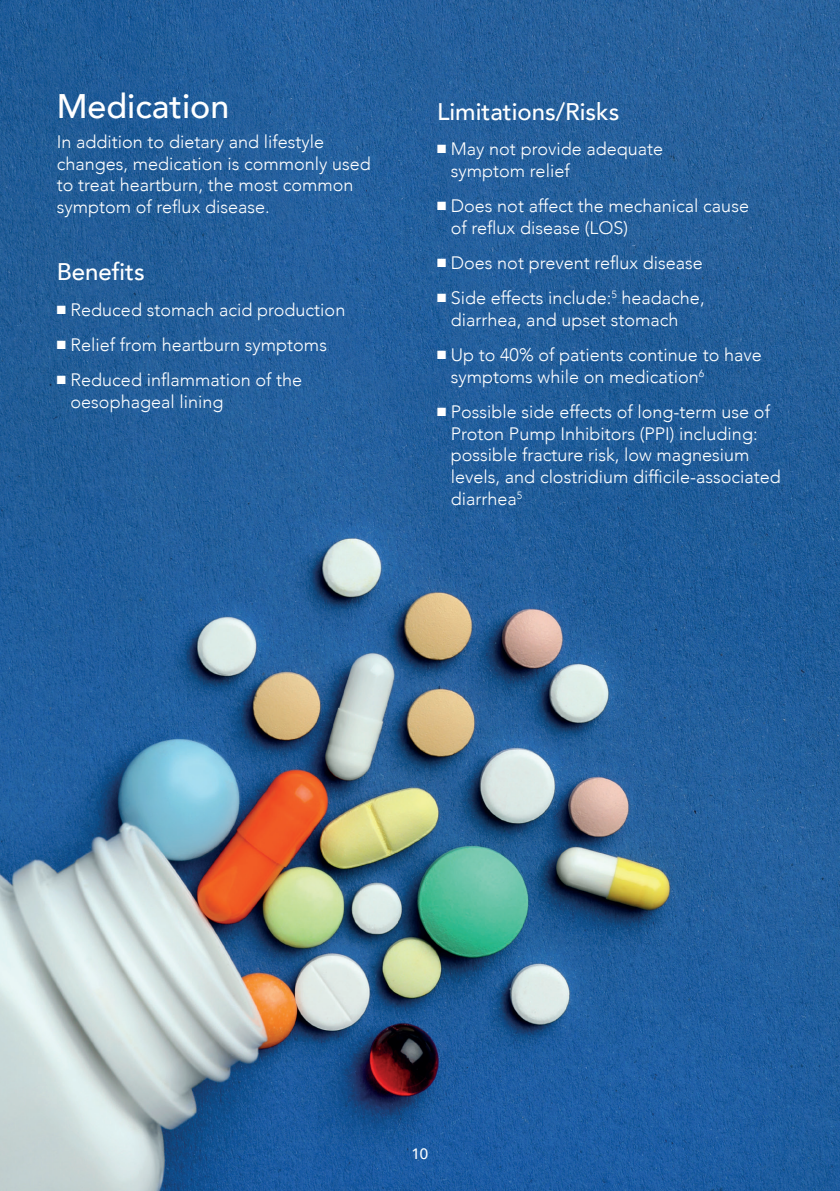
<style>
.page{position:relative;width:840px;height:1191px;background:#fff}
.page>*{position:absolute;margin:0;border:0;box-sizing:border-box;transform-origin:0 0}
.t1{font:500 34px "Avenir";color:#fff}
.t2{font:500 24px "Avenir";color:#fff}
.t3{font:300 18px/21.6px "Avenir";color:#fff}
.t4{font:500 15px "Avenir";color:#fff}
</style>
<div class="page">
<img style="left:0;top:0;width:839px;height:1191px">
<h1 class="t1" style="left:57px;top:77px;width:174px">Medication</h1>
<p class="t3" style="left:57px;top:131px;width:315px">In addition to dietary and lifestyle changes, medication is commonly used to treat heartburn, the most common symptom of reflux disease.</p>
<h2 class="t2" style="left:57px;top:251px;width:90px">Benefits</h2>
<p class="t3" style="left:57px;top:298px;width:290px">■ Reduced stomach acid production</p>
<p class="t3" style="left:57px;top:334px;width:271px">■ Relief from heartburn symptoms</p>
<p class="t3" style="left:71px;top:369px;width:233px;text-indent:-14px">■ Reduced inflammation of the oesophageal lining</p>
<h2 class="t2" style="left:437px;top:90px;width:184px">Limitations/Risks</h2>
<p class="t3" style="left:450px;top:138px;width:214px;text-indent:-14px">■ May not provide adequate symptom relief</p>
<p class="t3" style="left:450px;top:195px;width:299px;text-indent:-14px">■ Does not affect the mechanical cause of reflux disease (LOS)</p>
<p class="t3" style="left:437px;top:252px;width:267px">■ Does not prevent reflux disease</p>
<p class="t3" style="left:450px;top:287px;width:255px;text-indent:-14px">■ Side effects include:<sup>5</sup> headache, diarrhea, and upset stomach</p>
<p class="t3" style="left:450px;top:344px;width:312px;text-indent:-14px">■ Up to 40% of patients continue to have symptoms while on medication<sup>6</sup></p>
<p class="t3" style="left:450px;top:401px;width:331px;text-indent:-14px">■ Possible side effects of long-term use of Proton Pump Inhibitors (PPI) including: possible fracture risk, low magnesium levels, and clostridium difficile-associated diarrhea<sup>5</sup></p>
<p class="t4" style="left:411px;top:1141px;width:18px">10</p>
</div>
